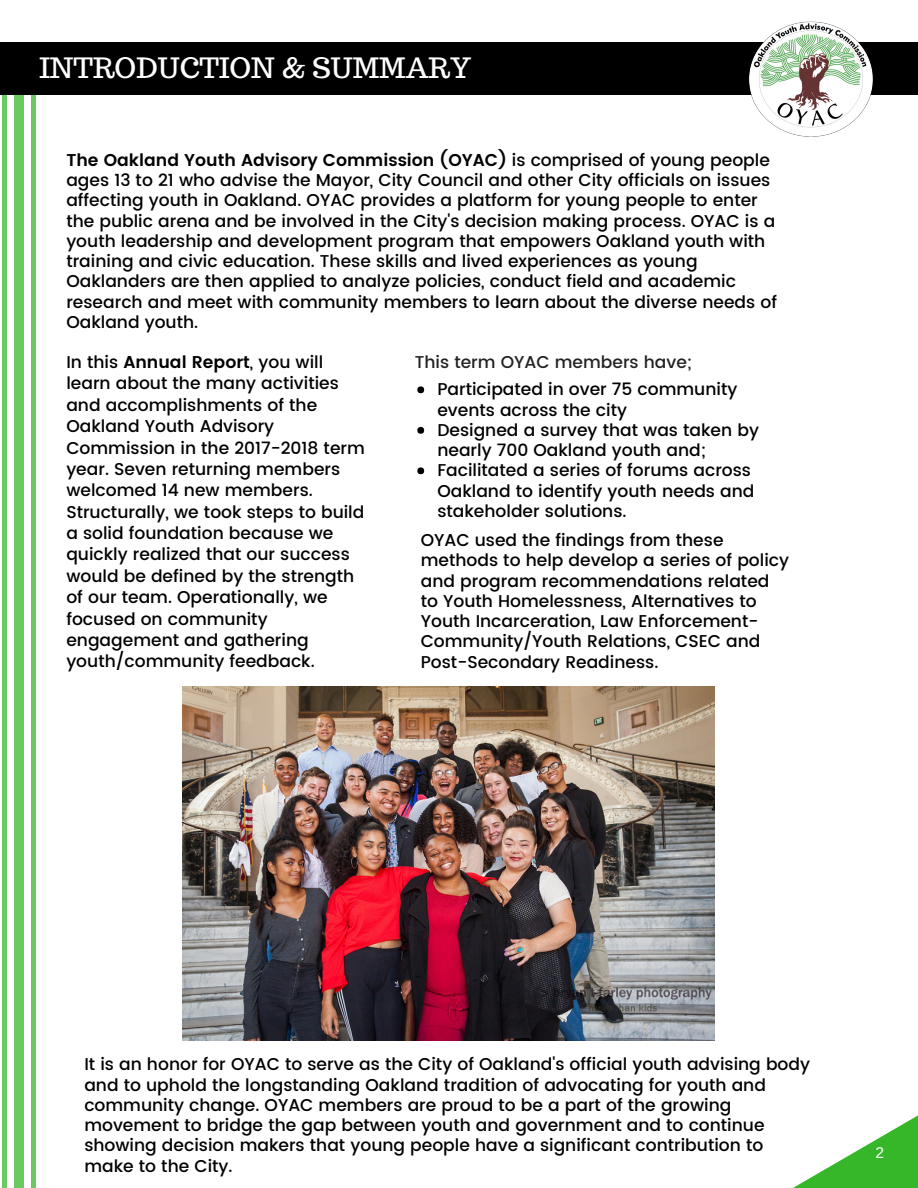
<style>
.page{position:relative;width:918px;height:1188px;background:#fff}
.page>*{position:absolute;margin:0;border:0;box-sizing:border-box;transform-origin:0 0}
.t1{font:28.05px "Trocchi";color:#fff}
.t2{font:500 17.1px/20.2px "Poppins";color:#000}
.t3{font:500 17.1px "Poppins";color:#222}
.t4{font:15.6px "Arimo";color:#fff}
.s1{font-weight:600}
</style>
<div class="page">
<div style="left:0;top:42px;width:918px;height:52px;background:#000"></div>
<div style="left:2px;top:96px;width:5px;height:1092px;background:#6ac961"></div>
<div style="left:14px;top:96px;width:10px;height:1092px;background:#6ac961"></div>
<div style="left:31px;top:96px;width:5px;height:1092px;background:#6ac961"></div>
<svg style="left:793px;top:1115px;width:125px;height:73px"></svg>
<img style="left:182px;top:686px;width:532px;height:355px">
<img style="left:747px;top:21px;width:127px;height:116px">
<div style="left:417px;top:386px;width:7px;height:7px;background:#000;border-radius:50%"></div>
<div style="left:417px;top:427px;width:7px;height:7px;background:#000;border-radius:50%"></div>
<div style="left:417px;top:467px;width:7px;height:7px;background:#000;border-radius:50%"></div>
<h1 class="t1" style="left:39px;top:49px;width:433px">INTRODUCTION &amp; SUMMARY</h1>
<p class="t2" style="left:66px;top:150px;width:712px"><span class="s1">The Oakland Youth Advisory Commission (OYAC)</span> is comprised of young people ages 13 to 21 who advise the Mayor, City Council and other City officials on issues affecting youth in Oakland. OYAC provides a platform for young people to enter the public arena and be involved in the City's decision making process. OYAC is a youth leadership and development program that empowers Oakland youth with training and civic education. These skills and lived experiences as young Oaklanders are then applied to analyze policies, conduct field and academic research and meet with community members to learn about the diverse needs of Oakland youth.</p>
<p class="t2" style="left:66px;top:351px;width:300px;line-height:21.3px">In this <span class="s1">Annual Report</span>, you will learn about the many activities and accomplishments of the<br>Oakland Youth Advisory<br>Commission in the 2017-2018 term year. Seven returning members welcomed 14 new members.<br>Structurally, we took steps to build a solid foundation because we quickly realized that our success would be defined by the strength of our team. Operationally, we focused on community engagement and gathering youth/community feedback.</p>
<p class="t3" style="left:415px;top:352px;width:279px">This term OYAC members have;</p>
<p class="t2" style="left:437px;top:379px;width:323px">Participated in over 75 community events across the city<br>Designed a survey that was taken by nearly 700 Oakland youth and;<br>Facilitated a series of forums across<br>Oakland to identify youth needs and stakeholder solutions.</p>
<p class="t2" style="left:421px;top:530px;width:370px">OYAC used the findings from these methods to help develop a series of policy and program recommendations related to Youth Homelessness, Alternatives to Youth Incarceration, Law Enforcement-Community/Youth Relations, CSEC and Post-Secondary Readiness.</p>
<p class="t2" style="left:84px;top:1054px;width:727px">It is an honor for OYAC to serve as the City of Oakland's official youth advising body and to uphold the longstanding Oakland tradition of advocating for youth and community change. OYAC members are proud to be a part of the growing movement to bridge the gap between youth and government and to continue showing decision makers that young people have a significant contribution to make to the City.</p>
<p class="t4" style="left:875px;top:1144px;width:10px">2</p>
</div>
